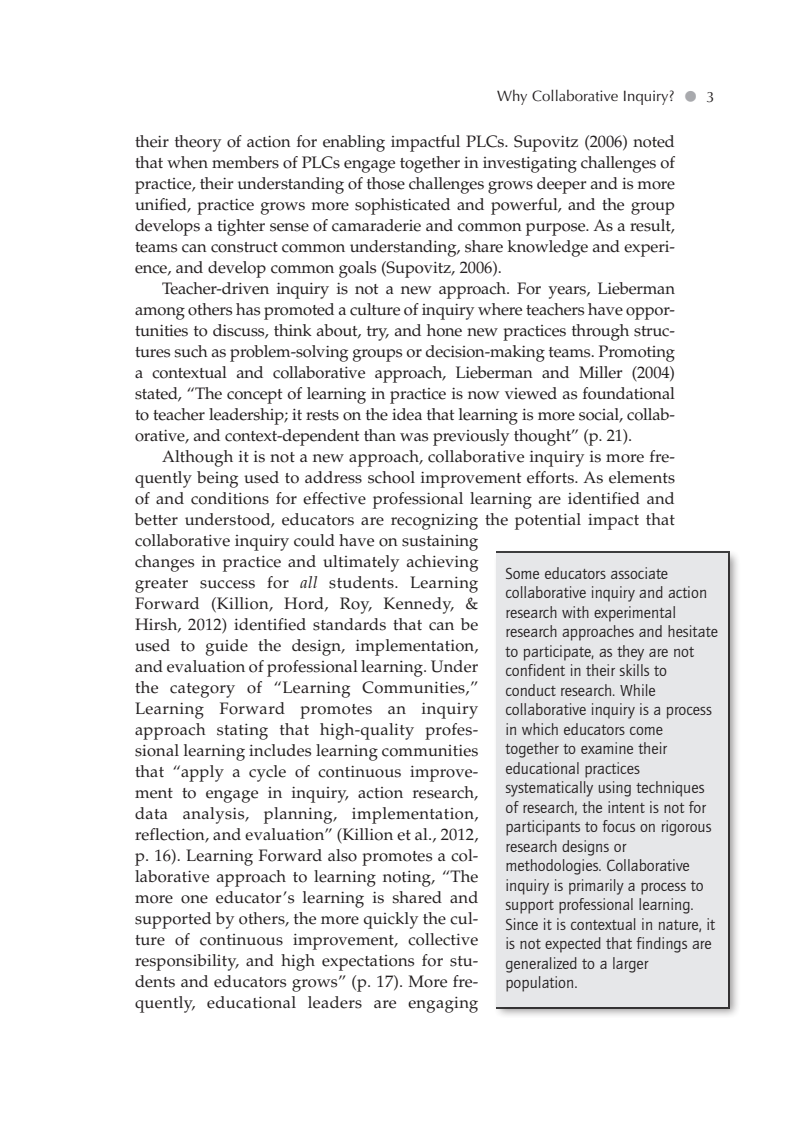
<style>
.page{position:relative;width:810px;height:1134px;background:#fff}
.page>*{position:absolute;margin:0;border:0;box-sizing:border-box;transform-origin:0 0}
.t1{font:30px "Symbol";color:#a8a9ad}
.t2{font:16.5px/21px "Palatino LT Std";letter-spacing:.01em;color:#231f20;text-align:justify}
.Side_bar_Text{font:16.5px/19.5px "Quay Sans EF";color:#231f20}
.t3{font:15px "Optima LT Std";color:#231f20}
.s1{font-style:italic}
</style>
<div class="page">
<div style="left:493px;top:549px;width:248px;height:470px;background:#231f20;opacity:.45"></div>
<div style="left:496px;top:553px;width:232px;height:453px;background:#e6e7e9"></div>
<p class="t3" style="left:497px;top:87px;width:179px">Why Collaborative Inquiry?</p>
<p class="t3" style="left:706px;top:89px;width:10px">3</p>
<h1 class="t1" style="left:684px;top:75px;width:15px">•</h1>
<p class="t2" style="left:135px;top:131px;width:542px">their theory of action for enabling impactful PLCs. Supovitz (2006) noted that when members of PLCs engage together in investigating challenges of practice, their understanding of those challenges grows deeper and is more unified, practice grows more sophisticated and powerful, and the group develops a tighter sense of camaraderie and common purpose. As a result, teams can construct common understanding, share knowledge and experi&shy;ence, and develop common goals (Supovitz, 2006).</p>
<p class="t2" style="left:135px;top:278px;width:542px;text-indent:27px">Teacher-driven inquiry is not a new approach. For years, Lieberman among others has promoted a culture of inquiry where teachers have oppor&shy;tunities to discuss, think about, try, and hone new practices through struc&shy;tures such as problem-solving groups or decision-making teams. Promoting a contextual and collaborative approach, Lieberman and Miller (2004) stated, “The concept of learning in practice is now viewed as foundational to teacher leadership; it rests on the idea that learning is more social, collab&shy;orative, and context-dependent than was previously thought” (p. 21).</p>
<p class="t2" style="left:135px;top:446px;width:542px;text-align:left;text-indent:27px">Although it is not a new approach, collaborative inquiry is more fre&shy;quently being used to address school improvement efforts. As elements of and conditions for effective professional learning are identified and better understood, educators are recognizing the potential impact that collaborative inquiry could have on sustaining<br>changes in practice and ultimately achieving<br>greater success for <span class="s1">all</span> students. Learning<br>Forward (Killion, Hord, Roy, Kennedy, &amp;<br>Hirsh, 2012) identified standards that can be<br>used to guide the design, implementation,<br>and evaluation of professional learning. Under<br>the category of “Learning Communities,”<br>Learning Forward promotes an inquiry<br>approach stating that high-quality profes-<br>sional learning includes learning communities<br>that “apply a cycle of continuous improve-<br>ment to engage in inquiry, action research,<br>data analysis, planning, implementation,<br>reflection, and evaluation” (Killion et al., 2012,<br>p. 16). Learning Forward also promotes a col-<br>laborative approach to learning noting, “The<br>more one educator’s learning is shared and<br>supported by others, the more quickly the cul-<br>ture of continuous improvement, collective<br>responsibility, and high expectations for stu-<br>dents and educators grows” (p. 17). More fre-<br>quently, educational leaders are engaging</p>
<p class="Side_bar_Text" style="left:505px;top:564px;width:214px">Some educators associate collaborative inquiry and action research with experimental research approaches and hesitate to participate, as they are not confident in their skills to conduct research. While collaborative inquiry is a process in which educators come together to examine their educational practices systematically using techniques of research, the intent is not for participants to focus on rigorous research designs or methodologies. Collaborative inquiry is primarily a process to support professional learning.<br>Since it is contextual in nature, it is not expected that findings are generalized to a larger population.</p>
</div>
